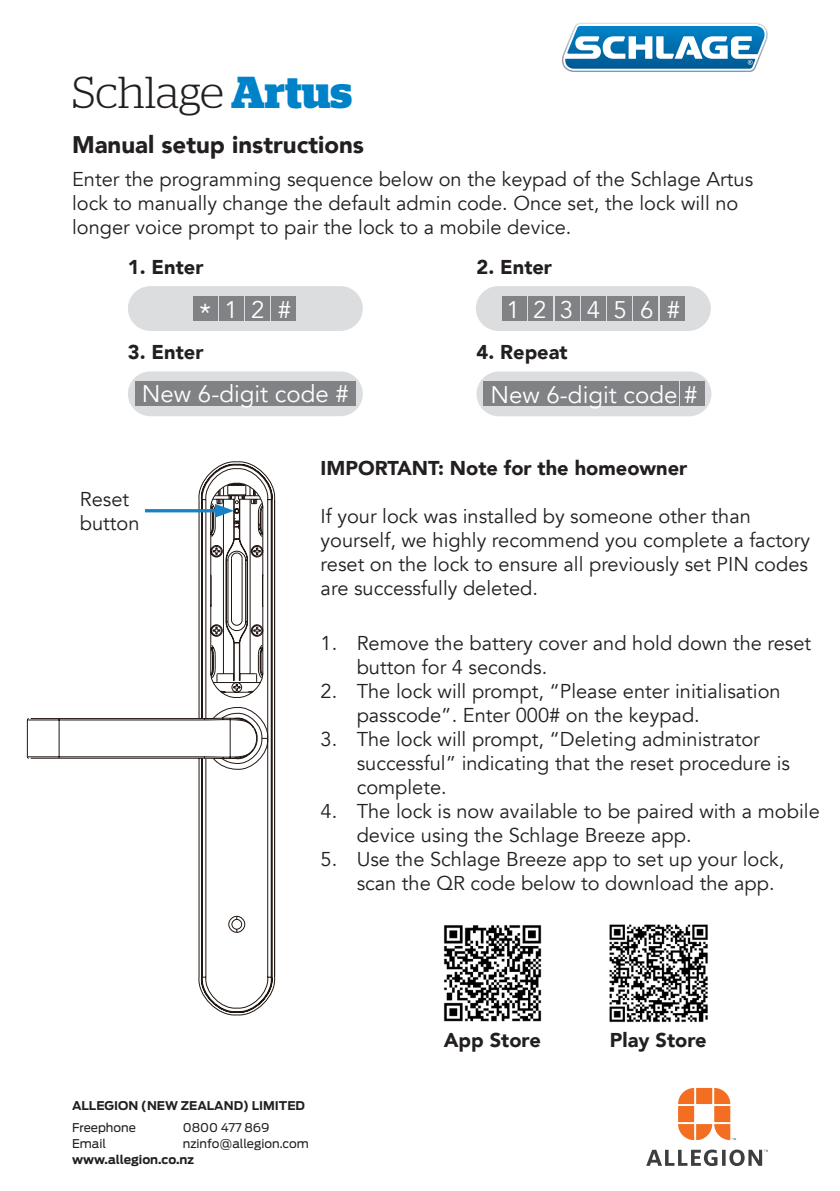
<style>
.page{position:relative;width:840px;height:1191px;background:#fff}
.page>*{position:absolute;margin:0;border:0;box-sizing:border-box;transform-origin:0 0}
.t1{font:300 44.6px "Stag";letter-spacing:-.005em;color:#231f20}
.t2{font:24px "Avenir";color:#fff}
.t3{font:900 24px "Avenir";color:#231f20}
.t4{font:20px/24px "Avenir";color:#231f20}
.t5{font:900 20px "Avenir";color:#231f20}
.t6{font:12px/16px "Antenna";color:#231f20}
.t7{font:700 12px/22px "Antenna";color:#231f20}
.s1{font-weight:700;color:#0082c8}
.s2{font-size:26px}
.s3{font-weight:400}
.s4{font-weight:700}
</style>
<div class="page">
<div style="left:128px;top:286px;width:234px;height:45px;background:#dcdddf;border-radius:22px"></div>
<div style="left:128px;top:371px;width:234px;height:45px;background:#dcdddf;border-radius:22px"></div>
<div style="left:476px;top:371px;width:235px;height:45px;background:#dcdddf;border-radius:22px"></div>
<div style="left:475px;top:286px;width:235px;height:45px;background:#dcdddf;border-radius:22px"></div>
<div style="left:193px;top:297px;width:24px;height:24px;background:#808285"></div>
<div style="left:219px;top:297px;width:24px;height:24px;background:#808285"></div>
<div style="left:245px;top:297px;width:25px;height:24px;background:#808285"></div>
<div style="left:271px;top:297px;width:25px;height:24px;background:#808285"></div>
<div style="left:502px;top:297px;width:24px;height:24px;background:#808285"></div>
<div style="left:528px;top:297px;width:24px;height:24px;background:#808285"></div>
<div style="left:607px;top:297px;width:24px;height:24px;background:#808285"></div>
<div style="left:554px;top:297px;width:25px;height:24px;background:#808285"></div>
<div style="left:633px;top:297px;width:24px;height:24px;background:#808285"></div>
<div style="left:581px;top:297px;width:24px;height:24px;background:#808285"></div>
<div style="left:659px;top:297px;width:25px;height:24px;background:#808285"></div>
<div style="left:135px;top:382px;width:195px;height:24px;background:#808285"></div>
<div style="left:331px;top:382px;width:24px;height:24px;background:#808285"></div>
<div style="left:483px;top:382px;width:195px;height:24px;background:#808285"></div>
<div style="left:679px;top:382px;width:25px;height:24px;background:#808285"></div>
<svg style="left:562px;top:23px;width:206px;height:49px"></svg>
<svg style="left:678px;top:1088px;width:57px;height:52px"></svg>
<svg style="left:646px;top:1149px;width:121px;height:17px"></svg>
<svg style="left:26px;top:461px;width:250px;height:555px"></svg>
<svg style="left:27px;top:482px;width:248px;height:495px"></svg>
<hr style="left:145px;top:509px;width:76px;height:3px;background:#1681c4">
<svg style="left:215px;top:504px;width:19px;height:14px"></svg>
<img style="left:609px;top:924px;width:99px;height:99px">
<img style="left:443px;top:925px;width:99px;height:97px">
<p class="t1" style="left:72px;top:67px;width:281px">Schlage <span class="s1">Artus</span></p>
<p class="t3" style="left:72px;top:124px;width:293px">Manual setup instructions</p>
<p class="t4" style="left:72px;top:167px;width:682px">Enter the programming sequence below on the keypad of the Schlage Artus lock to manually change the default admin code. Once set, the lock will no longer voice prompt to pair the lock to a mobile device.</p>
<p class="t5" style="left:128px;top:250px;width:77px">1. Enter</p>
<p class="t5" style="left:476px;top:250px;width:77px">2. Enter</p>
<p class="t2" style="left:199px;top:295px;width:93px"><span class="s2">*</span> 1 2 #</p>
<p class="t2" style="left:506px;top:295px;width:175px">1 2 3 4 5 6 #</p>
<p class="t5" style="left:128px;top:335px;width:77px">3. Enter</p>
<p class="t5" style="left:476px;top:335px;width:93px">4. Repeat</p>
<p class="t2" style="left:142px;top:380px;width:208px">New 6-digit code #</p>
<p class="t2" style="left:490px;top:380px;width:208px">New 6-digit code #</p>
<p class="t4" style="left:80px;top:487px;width:61px">Reset button</p>
<p class="t5" style="left:320px;top:451px;width:368px">IMPORTANT: Note for the homeowner</p>
<p class="t4" style="left:320px;top:505px;width:490px">If your lock was installed by someone other than yourself, we highly recommend you complete a factory reset on the lock to ensure all previously set PIN codes are successfully deleted.</p>
<p class="t4" style="left:356px;top:631px;width:456px;text-indent:-36px">1. Remove the battery cover and hold down the reset button for 4 seconds.</p>
<p class="t4" style="left:356px;top:679px;width:425px;text-indent:-36px">2. The lock will prompt, “Please enter initialisation passcode”. Enter 000# on the keypad.</p>
<p class="t4" style="left:356px;top:727px;width:434px;text-indent:-36px">3. The lock will prompt, “Deleting administrator successful” indicating that the reset procedure is complete.</p>
<p class="t4" style="left:356px;top:799px;width:464px;text-indent:-36px">4. The lock is now available to be paired with a mobile device using the Schlage Breeze app.</p>
<p class="t4" style="left:356px;top:847px;width:429px;text-indent:-36px">5. Use the Schlage Breeze app to set up your lock, scan the QR code below to download the app.</p>
<p class="t7" style="left:72px;top:1094px;width:234px">ALLEGION (NEW ZEALAND) LIMITED<br><span class="s3">Freephone</span></p>
<p class="t6" style="left:183px;top:1119px;width:88px">0800 477 869</p>
<p class="t6" style="left:72px;top:1135px;width:238px;text-indent:111px">nzinfo@allegion.com <span class="s4">www.allegion.co.nz</span></p>
<p class="t6" style="left:72px;top:1135px;width:36px">Email</p>
<p class="t5" style="left:443px;top:1022px;width:99px">App Store</p>
<p class="t5" style="left:609px;top:1022px;width:98px">Play Store</p>
</div>
